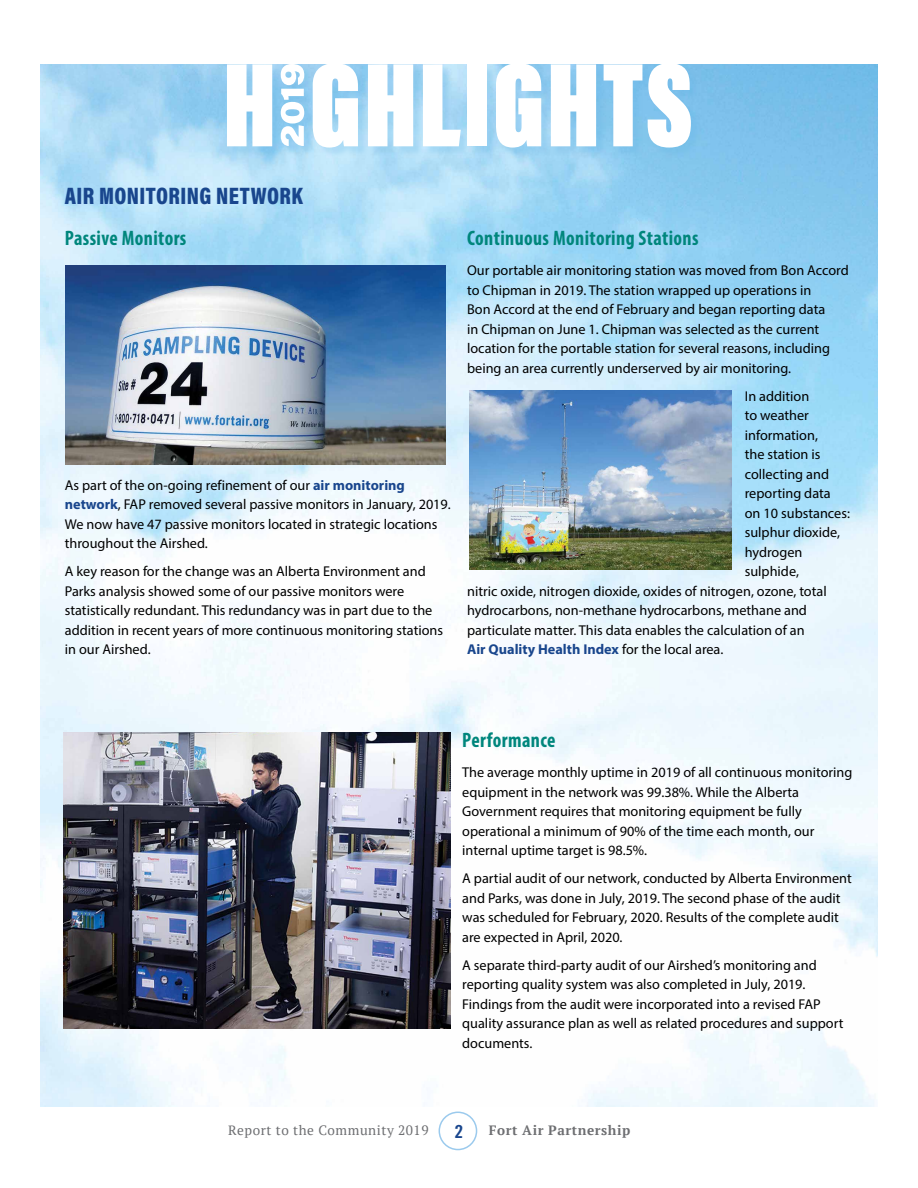
<style>
.page{position:relative;width:918px;height:1188px;background:#fff}
.page>*{position:absolute;margin:0;border:0;box-sizing:border-box;transform-origin:0 0}
.t1{font:24px "Acumin Variable Concept";letter-spacing:-.13em;color:#19468d;scale:.95 1}
.t2{font:700 condensed 21px "Myriad Pro";letter-spacing:.02em;color:#00867c;scale:.95 1}
.t3{font:18px "Trade Gothic Bold Cond Twenty";color:#19468d;scale:1.1 1}
.t4{font:14.25px/19.5px "Myriad Pro";color:#000}
.t5{font:700 14.25px "Myriad Pro";color:#19468d}
.t6{font:13.5px "PT Serif";letter-spacing:.04em;color:#6d6e71}
.t7{font:700 13.5px "PT Serif";letter-spacing:.04em;color:#6d6e71}
.s1{font-weight:700;color:#19468d}
.s2{font-weight:400;color:#000}
</style>
<div class="page">
<img style="left:40px;top:65px;width:838px;height:1042px">
<div style="left:439px;top:1112px;width:38px;height:38px;border:2px solid #9bcaed;border-radius:50%"></div>
<div style="left:229px;top:64px;width:472px;height:94px;background:#5fb3e4;opacity:.25"></div>
<svg style="left:227px;top:64px;width:45px;height:82px"></svg>
<svg style="left:313px;top:64px;width:45px;height:84px"></svg>
<svg style="left:368px;top:64px;width:45px;height:82px"></svg>
<svg style="left:423px;top:64px;width:38px;height:82px"></svg>
<div style="left:467px;top:64px;width:20px;height:82px;background:#fff"></div>
<svg style="left:496px;top:64px;width:45px;height:84px"></svg>
<svg style="left:551px;top:64px;width:45px;height:82px"></svg>
<svg style="left:604px;top:64px;width:38px;height:82px"></svg>
<svg style="left:648px;top:64px;width:43px;height:84px"></svg>
<svg style="left:281px;top:64px;width:23px;height:82px"></svg>
<img style="left:65px;top:266px;width:381px;height:199px">
<img style="left:469px;top:390px;width:263px;height:179px">
<img style="left:64px;top:733px;width:386px;height:296px">
<h1 class="t1" style="left:65px;top:179px;width:255px">AIR MONITORING NETWORK</h1>
<h2 class="t2" style="left:65px;top:225px;width:130px">Passive Monitors</h2>
<p class="t4" style="left:65px;top:475px;width:388px">As part of the on-going refinement of our <span class="s1">air monitoring network</span>, FAP removed several passive monitors in January, 2019.<br>We now have 47 passive monitors located in strategic locations throughout the Airshed.</p>
<p class="t4" style="left:65px;top:562px;width:380px">A key reason for the change was an Alberta Environment and Parks analysis showed some of our passive monitors were statistically redundant. This redundancy was in part due to the addition in recent years of more continuous monitoring stations in our Airshed.</p>
<h2 class="t2" style="left:467px;top:225px;width:245px">Continuous Monitoring Stations</h2>
<p class="t4" style="left:467px;top:260px;width:383px">Our portable air monitoring station was moved from Bon Accord to Chipman in 2019. The station wrapped up operations in<br>Bon Accord at the end of February and began reporting data<br>in Chipman on June 1. Chipman was selected as the current location for the portable station for several reasons, including being an area currently underserved by air monitoring.</p>
<p class="t4" style="left:745px;top:386px;width:66px">In addition</p>
<p class="t4" style="left:745px;top:405px;width:66px">to weather</p>
<p class="t4" style="left:745px;top:425px;width:75px">information,</p>
<p class="t4" style="left:745px;top:444px;width:77px">the station is</p>
<p class="t4" style="left:745px;top:464px;width:86px">collecting and</p>
<p class="t4" style="left:745px;top:483px;width:87px">reporting data</p>
<p class="t4" style="left:745px;top:503px;width:107px">on 10 substances:</p>
<p class="t4" style="left:745px;top:522px;width:97px">sulphur dioxide,</p>
<p class="t4" style="left:745px;top:542px;width:59px">hydrogen</p>
<p class="t4" style="left:745px;top:561px;width:56px">sulphide,</p>
<p class="t4" style="left:467px;top:581px;width:361px">nitric oxide, nitrogen dioxide, oxides of nitrogen, ozone, total</p>
<p class="t4" style="left:467px;top:600px;width:341px">hydrocarbons, non-methane hydrocarbons, methane and</p>
<p class="t4" style="left:467px;top:620px;width:339px">particulate matter. This data enables the calculation of an</p>
<p class="t5" style="left:467px;top:640px;width:258px">Air Quality Health Index <span class="s2">for the local area.</span></p>
<h2 class="t2" style="left:462px;top:727px;width:100px">Performance</h2>
<p class="t4" style="left:462px;top:762px;width:392px">The average monthly uptime in 2019 of all continuous monitoring equipment in the network was 99.38%. While the Alberta Government requires that monitoring equipment be fully operational a minimum of 90% of the time each month, our internal uptime target is 98.5%.</p>
<p class="t4" style="left:462px;top:869px;width:391px">A partial audit of our network, conducted by Alberta Environment and Parks, was done in July, 2019. The second phase of the audit was scheduled for February, 2020. Results of the complete audit are expected in April, 2020.</p>
<p class="t4" style="left:462px;top:955px;width:383px">A separate third-party audit of our Airshed’s monitoring and reporting quality system was also completed in July, 2019.<br>Findings from the audit were incorporated into a revised FAP quality assurance plan as well as related procedures and support documents.</p>
<p class="t6" style="left:228px;top:1121px;width:202px">Report to the Community 2019</p>
<p class="t3" style="left:455px;top:1121px;width:9px">2</p>
<p class="t7" style="left:489px;top:1121px;width:143px">Fort Air Partnership</p>
</div>
